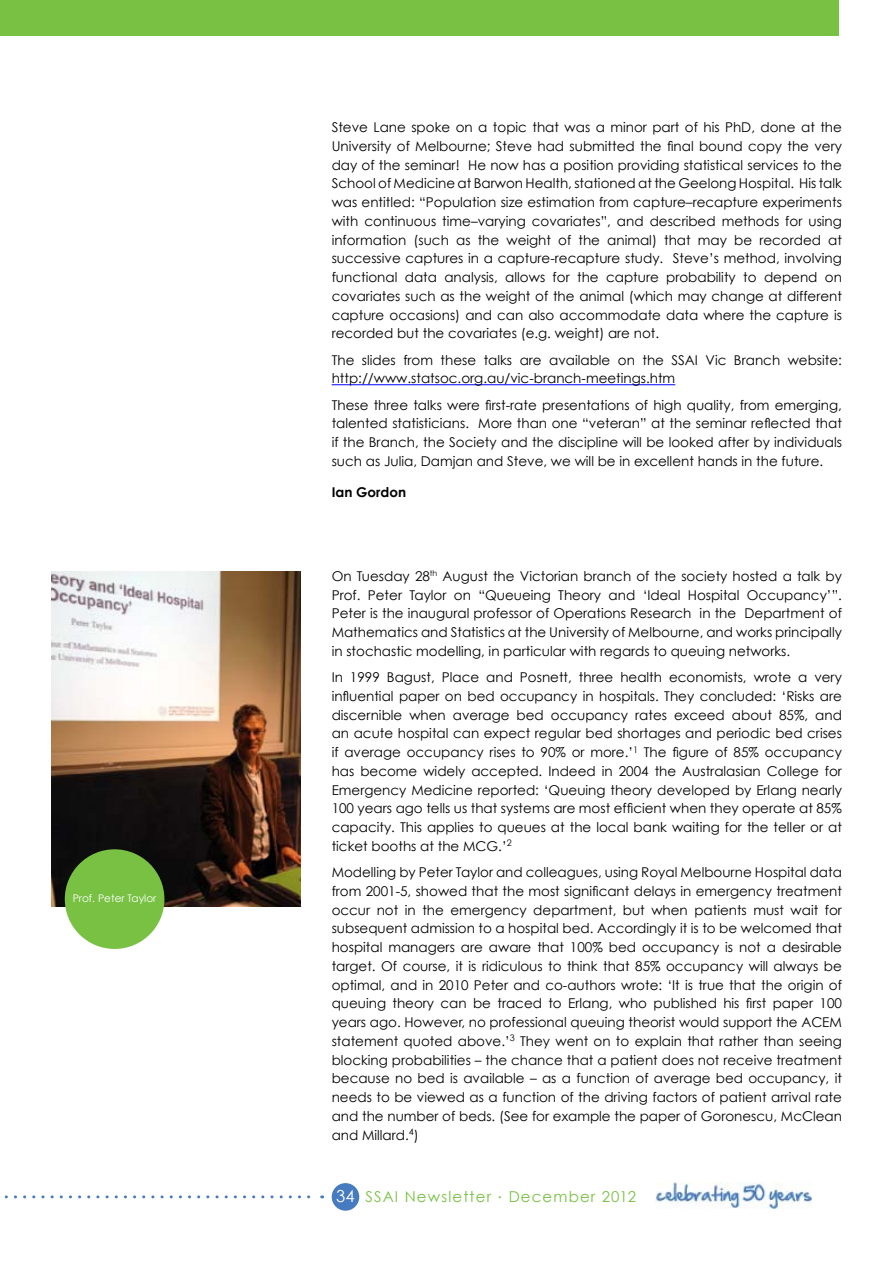
<style>
.page{position:relative;width:893px;height:1263px;background:#fff}
.page>*{position:absolute;margin:0;border:0;box-sizing:border-box;transform-origin:0 0}
.t1{font:15px "Century Gothic";letter-spacing:.075em;color:#78c143}
.t2{font:13.5px/18.8px "Century Gothic";color:#000;text-align:justify}
.t3{font:700 13.5px "Century Gothic";color:#000}
.t4{font:10.5px "Century Gothic";color:#fff}
.s1{font-size:16.5px;color:#fff}
</style>
<div class="page">
<div style="left:332px;top:1183px;width:27px;height:28px;background:#467cbf;border-radius:50%"></div>
<svg style="left:4px;top:1195px;width:319px;height:3px"></svg>
<div style="left:0;top:0;width:838px;height:36px;background:#78c143"></div>
<img style="left:656px;top:1182px;width:155px;height:26px">
<hr style="left:332px;top:384px;width:343px;height:1px;background:#00f">
<img style="left:51px;top:571px;width:249px;height:336px">
<div style="left:65px;top:849px;width:99px;height:100px;background:#78c143;border-radius:50%"></div>
<p class="t4" style="left:73px;top:892px;width:85px">Prof. Peter Taylor</p>
<p class="t2" style="left:332px;top:118px;width:512px">Steve Lane spoke on a topic that was a minor part of his PhD, done at the University of Melbourne; Steve had submitted the final bound copy the very day of the seminar! He now has a position providing statistical services to the School of Medicine at Barwon Health, stationed at the Geelong Hospital. His talk was entitled: “Population size estimation from capture–recapture experiments with continuous time–varying covariates”, and described methods for using information (such as the weight of the animal) that may be recorded at successive captures in a capture-recapture study. Steve’s method, involving functional data analysis, allows for the capture probability to depend on covariates such as the weight of the animal (which may change at different capture occasions) and can also accommodate data where the capture is recorded but the covariates (e.g. weight) are not.</p>
<p class="t2" style="left:332px;top:350px;width:512px">The slides from these talks are available on the SSAI Vic Branch website: http://www.statsoc.org.au/vic-branch-meetings.htm</p>
<p class="t2" style="left:332px;top:395px;width:512px">These three talks were first-rate presentations of high quality, from emerging, talented statisticians. More than one “veteran” at the seminar reflected that if the Branch, the Society and the discipline will be looked after by individuals such as Julia, Damjan and Steve, we will be in excellent hands in the future.</p>
<p class="t3" style="left:332px;top:484px;width:76px">Ian Gordon</p>
<p class="t2" style="left:332px;top:566px;width:512px">On Tuesday 28<sup>th</sup> August the Victorian branch of the society hosted a talk by Prof. Peter Taylor on “Queueing Theory and ‘Ideal Hospital Occupancy’”.<br>Peter is the inaugural professor of Operations Research in the Department of Mathematics and Statistics at the University of Melbourne, and works principally in stochastic modelling, in particular with regards to queuing networks.</p>
<p class="t2" style="left:332px;top:667px;width:512px">In 1999 Bagust, Place and Posnett, three health economists, wrote a very influential paper on bed occupancy in hospitals. They concluded: ‘Risks are discernible when average bed occupancy rates exceed about 85%, and an acute hospital can expect regular bed shortages and periodic bed crises if average occupancy rises to 90% or more.’<sup>1</sup> The figure of 85% occupancy has become widely accepted. Indeed in 2004 the Australasian College for Emergency Medicine reported: ‘Queuing theory developed by Erlang nearly 100 years ago tells us that systems are most efficient when they operate at 85% capacity. This applies to queues at the local bank waiting for the teller or at ticket booths at the MCG.’<sup>2</sup></p>
<p class="t2" style="left:332px;top:862px;width:512px">Modelling by Peter Taylor and colleagues, using Royal Melbourne Hospital data from 2001-5, showed that the most significant delays in emergency treatment occur not in the emergency department, but when patients must wait for subsequent admission to a hospital bed. Accordingly it is to be welcomed that hospital managers are aware that 100% bed occupancy is not a desirable target. Of course, it is ridiculous to think that 85% occupancy will always be optimal, and in 2010 Peter and co-authors wrote: ‘It is true that the origin of queuing theory can be traced to Erlang, who published his first paper 100 years ago. However, no professional queuing theorist would support the ACEM statement quoted above.’<sup>3</sup> They went on to explain that rather than seeing blocking probabilities – the chance that a patient does not receive treatment because no bed is available – as a function of average bed occupancy, it needs to be viewed as a function of the driving factors of patient arrival rate and the number of beds. (See for example the paper of Goronescu, McClean and Millard.<sup>4</sup>)</p>
<p class="t1" style="left:336px;top:1187px;width:301px"><span class="s1">34</span> SSAI Newsletter <sup>.</sup> December 2012</p>
</div>
